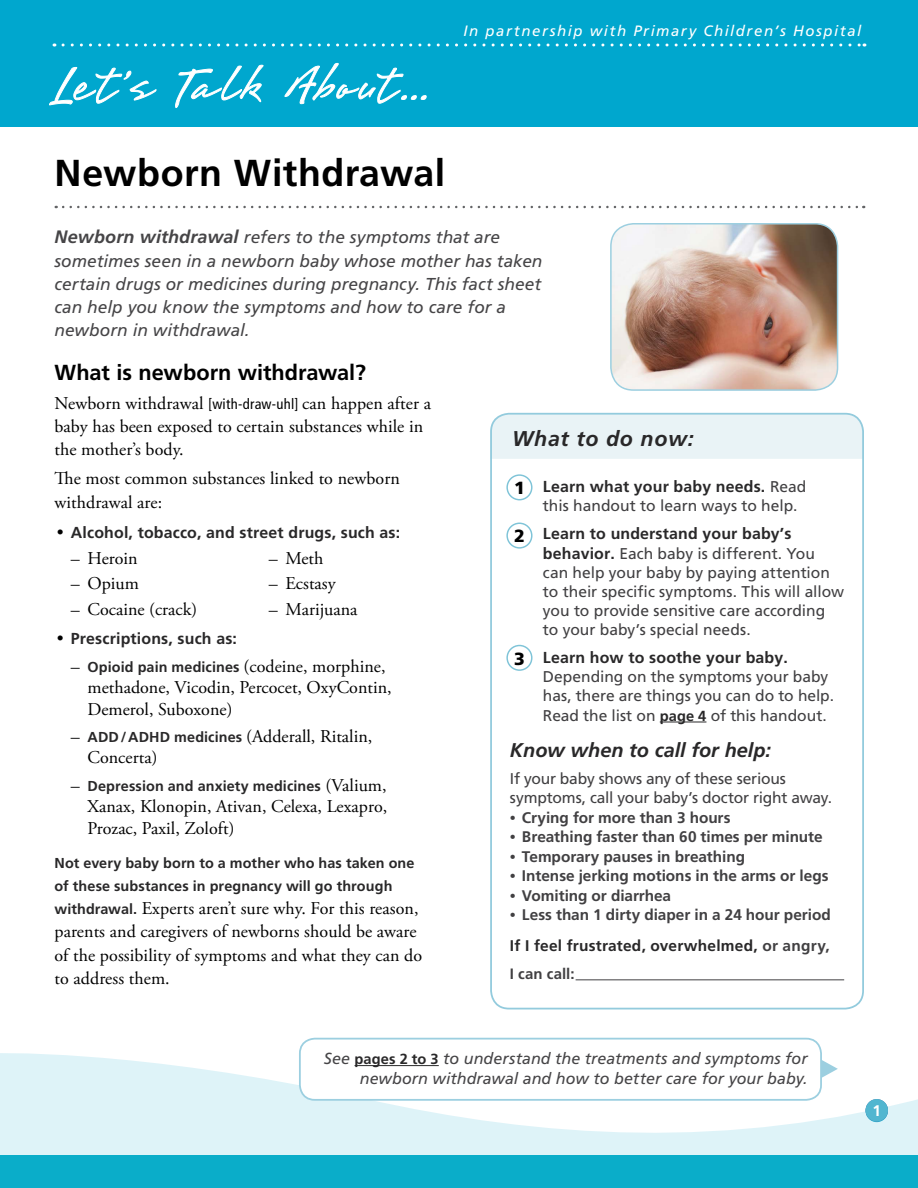
<style>
.page{position:relative;width:918px;height:1188px;background:#fff}
.page>*{position:absolute;margin:0;border:0;box-sizing:border-box;transform-origin:0 0}
.Title__h1{font:700 37.5px "Frutiger LT Std";letter-spacing:.01em;color:#000}
.Level_1__h2{font:700 21.75px "Frutiger LT Std";color:#000}
.Main_table{font:italic 700 21.3px "Frutiger LT Std";letter-spacing:.035em;color:#292829}
.Main_table-2{font:italic 700 19.8px "Frutiger LT Std";color:#292829}
.Main__p{font:18px/23.2px "Adobe Garamond Pro";letter-spacing:.005em;color:#000}
.Level_2__h3{font:900 17.55px "Frutiger LT Std";color:#000}
.Opening_paragraph{font:italic 17.25px/23.2px "Frutiger LT Std";letter-spacing:.005em;color:#464547}
.Page_Number{font:700 condensed 16.2px "Frutiger LT Std";color:#fff}
.Opening_paragraph-2{font:italic 16.05px/19.5px "Frutiger LT Std";letter-spacing:.005em;color:#464547;text-align:right}
.Main_table-3{font:700 15.9px "Frutiger LT Std";letter-spacing:.01em;color:#292829}
.Main_table-4{font:15.6px/19.2px "Frutiger LT Std";color:#414042}
.Level_1{font:15.6px/18.8px "Frutiger LT Std";letter-spacing:-.015em;color:#414042}
.Main_table-5{font:700 15.45px "Frutiger LT Std";letter-spacing:.015em;color:#292829}
.t1{font:700 15.45px "Frutiger LT Std";color:#fff}
.t2{font:700 15.3px "Frutiger LT Std";letter-spacing:-.005em;color:#414042}
.t3{font:italic 15px "Frutiger LT Std";letter-spacing:.105em;color:#fff}
.Main_table-6{font:700 15px "Frutiger LT Std";letter-spacing:.005em;color:#414042}
.Main__p-2{font:700 14.4px/23.2px "Frutiger LT Std";letter-spacing:.005em;color:#292829}
.s1{font-weight:700;font-size:18px}
.s2{font-family:"Frutiger LT Std";font-stretch:condensed;font-size:14.7px}
.s3{font-family:"Adobe Garamond Pro";font-weight:400;font-size:18px;color:#000}
.s4{font-family:"Frutiger LT Std";font-weight:700;font-size:14.4px;color:#292829}
.s5{font-weight:400;font-size:15.6px;color:#414042}
.s6{font-weight:700;font-size:15.9px;color:#292829}
.s7{font-weight:700;font-size:14.7px;color:#292829}
.s8{font-family:"Adobe Garamond Pro";font-weight:400}
.s9{color:#414042}
.s10{font-weight:700;font-style:normal;font-size:14.7px;color:#292829}
</style>
<div class="page">
<div style="left:0;top:0;width:918px;height:127px;background:#00a7ce"></div>
<svg style="left:63px;top:44px;width:802px;height:2px"></svg>
<svg style="left:49px;top:63px;width:378px;height:45px"></svg>
<svg style="left:0;top:1048px;width:918px;height:107px;fill:#def3f8"></svg>
<div style="left:0;top:1155px;width:918px;height:33px;background:#0aadc9"></div>
<div style="left:866px;top:1099px;width:22px;height:22px;background:#51b6d0;border-radius:50%"></div>
<svg style="left:63px;top:206px;width:801px;height:2px"></svg>
<div style="left:490px;top:414px;width:374px;height:45px;background:#e9f3f6"></div>
<hr style="left:660px;top:722px;width:46px;height:1px;background:#292829">
<hr style="left:576px;top:979px;width:268px;height:1px;background:#414042">
<div style="left:490px;top:413px;width:374px;height:596px;border:2px solid #93cbdd;border-radius:18px"></div>
<div style="left:506px;top:474px;width:27px;height:26px;border:1px solid #7fc4d8;border-radius:50%"></div>
<div style="left:506px;top:523px;width:27px;height:26px;border:1px solid #7fc4d8;border-radius:50%"></div>
<div style="left:506px;top:645px;width:27px;height:26px;border:1px solid #7fc4d8;border-radius:50%"></div>
<img style="left:611px;top:224px;width:227px;height:166px">
<div style="left:610px;top:223px;width:228px;height:168px;border:2px solid #9ccfe0;border-radius:23px"></div>
<svg style="left:822px;top:1059px;width:16px;height:20px"></svg>
<div style="left:300px;top:1039px;width:521px;height:61px;background:#fff;border-radius:15px"></div>
<div style="left:299px;top:1038px;width:523px;height:63px;border:2px solid #9ccfe0;border-radius:15px"></div>
<hr style="left:355px;top:1065px;width:84px;height:1px;background:#292829">
<p class="t3" style="left:463px;top:22px;width:399px">In partnership with Primary Children’s Hospital</p>
<p class="Title__h1" style="left:54px;top:151px;width:392px">Newborn Withdrawal</p>
<p class="Opening_paragraph" style="left:54px;top:226px;width:490px"><span class="s1">Newborn withdrawal</span> refers to the symptoms that are sometimes seen in a newborn baby whose mother has taken certain drugs or medicines during pregnancy. This fact sheet can help you know the symptoms and how to care for a newborn in withdrawal.</p>
<p class="Level_1__h2" style="left:54px;top:360px;width:313px">What is newborn withdrawal?</p>
<p class="Main__p" style="left:54px;top:392px;width:378px">Newborn withdrawal <span class="s2">[with-draw-uhl]</span> can happen after a baby has been exposed to certain substances while in the mother’s body.</p>
<p class="Main__p" style="left:54px;top:468px;width:347px">The most common substances linked to newborn withdrawal are:</p>
<p class="Main_table-3" style="left:57px;top:523px;width:345px"><span class="s3">•</span> Alcohol, tobacco, and street drugs, such as:</p>
<p class="Main__p" style="left:71px;top:547px;width:68px">– Heroin</p>
<p class="Main__p" style="left:71px;top:573px;width:69px">– Opium</p>
<p class="Main__p" style="left:71px;top:598px;width:128px">– Cocaine (crack)</p>
<p class="Main__p" style="left:269px;top:547px;width:56px">– Meth</p>
<p class="Main__p" style="left:269px;top:573px;width:68px">– Ecstasy</p>
<p class="Main__p" style="left:269px;top:598px;width:90px">– Marijuana</p>
<p class="Main_table-3" style="left:57px;top:629px;width:182px"><span class="s3">•</span> Prescriptions, such as:</p>
<p class="Main__p" style="left:87px;top:656px;width:306px;line-height:21.5px;text-indent:-16px">– <span class="s4">Opioid pain medicines</span> (codeine, morphine, methadone, Vicodin, Percocet, OxyContin,<br>Demerol, Suboxone)</p>
<p class="Main__p" style="left:87px;top:726px;width:286px;line-height:21.5px;text-indent:-16px">– <span class="s4">ADD/ADHD medicines</span> (Adderall, Ritalin,<br>Concerta)</p>
<p class="Main__p-2" style="left:71px;top:774px;width:317px"><span class="s3">–</span> Depression and anxiety medicines <span class="s3">(Valium,</span></p>
<p class="Main__p" style="left:87px;top:797px;width:301px;line-height:21.5px">Xanax, Klonopin, Ativan, Celexa, Lexapro,<br>Prozac, Paxil, Zoloft)</p>
<p class="Main__p-2" style="left:54px;top:851px;width:362px">Not every baby born to a mother who has taken one of these substances in pregnancy will go through</p>
<p class="Main__p" style="left:54px;top:897px;width:369px"><span class="s4">withdrawal.</span> Experts aren’t sure why. For this reason, parents and caregivers of newborns should be aware of the possibility of symptoms and what they can do to address them.</p>
<p class="Main_table" style="left:512px;top:426px;width:183px">What to do now:</p>
<p class="Main_table-3" style="left:543px;top:477px;width:265px">Learn what your baby needs. <span class="s5">Read</span></p>
<p class="Main_table-4" style="left:543px;top:496px;width:256px">this handout to learn ways to help.</p>
<p class="Main_table-3" style="left:543px;top:525px;width:250px">Learn to understand your baby’s</p>
<p class="Main_table-4" style="left:543px;top:544px;width:303px"><span class="s6">behavior.</span> Each baby is different. You<br>can help your baby by paying attention to their specific symptoms. This will allow you to provide sensitive care according to your baby’s special needs.</p>
<p class="Main_table-3" style="left:543px;top:648px;width:246px">Learn how to soothe your baby.</p>
<p class="Main_table-4" style="left:543px;top:667px;width:293px">Depending on the symptoms your baby has, there are things you can do to help.<br>Read the list on <span class="s7">page 4</span> of this handout.</p>
<p class="Main_table-2" style="left:510px;top:738px;width:263px">Know when to call for help:</p>
<p class="Level_1" style="left:510px;top:770px;width:324px">If your baby shows any of these serious symptoms, call your baby’s doctor right away.</p>
<p class="t2" style="left:510px;top:808px;width:222px"><span class="s8">•</span> Crying for more than 3 hours</p>
<p class="t2" style="left:510px;top:828px;width:314px"><span class="s8">•</span> Breathing faster than 60 times per minute</p>
<p class="t2" style="left:510px;top:847px;width:237px"><span class="s8">•</span> Temporary pauses in breathing</p>
<p class="t2" style="left:510px;top:867px;width:320px"><span class="s8">•</span> Intense jerking motions in the arms or legs</p>
<p class="t2" style="left:510px;top:886px;width:163px"><span class="s8">•</span> Vomiting or diarrhea</p>
<p class="t2" style="left:510px;top:906px;width:322px"><span class="s8">•</span> Less than 1 dirty diaper in a 24 hour period</p>
<p class="Main_table-5" style="left:510px;top:936px;width:321px">If I feel frustrated, overwhelmed, <span class="s9">or angry,</span></p>
<p class="Main_table-6" style="left:510px;top:965px;width:66px">I can call:</p>
<p class="Level_2__h3" style="left:514px;top:477px;width:12px">1</p>
<p class="Level_2__h3" style="left:514px;top:525px;width:12px">2</p>
<p class="Level_2__h3" style="left:514px;top:648px;width:12px">3</p>
<p class="Opening_paragraph-2" style="left:324px;top:1049px;width:485px">See <span class="s10">pages 2 to 3</span> to understand the treatments and symptoms for newborn withdrawal and how to better care for your baby.</p>
<p class="t1" style="left:872px;top:1101px;width:10px">1</p>
<p class="Page_Number" style="left:873px;top:1102px;width:10px">1</p>
</div>
